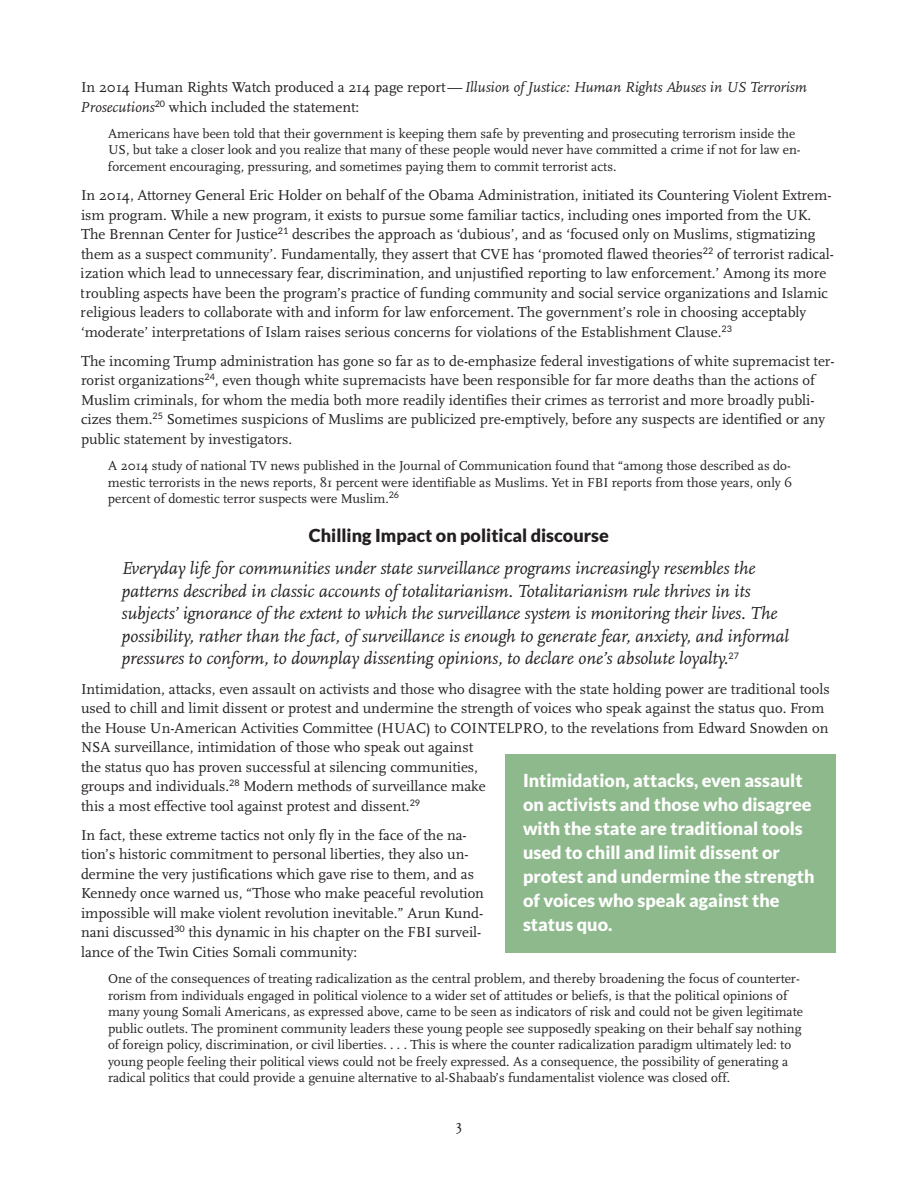
<style>
.page{position:relative;width:918px;height:1188px;background:#fff}
.page>*{position:absolute;margin:0;border:0;box-sizing:border-box;transform-origin:0 0}
.t1{font:italic 18px/22.5px "Scala";color:#231f20}
.t2{font:900 18px/24px "Lato";color:#fff}
.t3{font:900 18px "Lato";color:#231f20}
.t4{font:15px/19.5px "Scala";color:#231f20}
.t5{font:13.5px/16.5px "Scala";color:#231f20}
.s1{font-style:italic}
</style>
<div class="page">
<div style="left:505px;top:755px;width:331px;height:198px;background:#8eb98c"></div>
<p class="t4" style="left:81px;top:78px;width:727px">In 2014 Human Rights Watch produced a 214 page report—<span class="s1">Illusion of Justice: Human Rights Abuses in US Terrorism<br>Prosecutions</span><sup>20</sup> which included the statement:</p>
<p class="t5" style="left:108px;top:126px;width:694px">Americans have been told that their government is keeping them safe by preventing and prosecuting terrorism inside the<br>US, but take a closer look and you realize that many of these people would never have committed a crime if not for law en&shy;forcement encouraging, pressuring, and sometimes paying them to commit terrorist acts.</p>
<p class="t4" style="left:81px;top:186px;width:755px">In 2014, Attorney General Eric Holder on behalf of the Obama Administration, initiated its Countering Violent Extrem&shy;ism program. While a new program, it exists to pursue some familiar tactics, including ones imported from the UK.<br>The Brennan Center for Justice<sup>21</sup> describes the approach as ‘dubious’, and as ‘focused only on Muslims, stigmatizing them as a suspect community’. Fundamentally, they assert that CVE has ‘promoted flawed theories<sup>22</sup> of terrorist radical&shy;ization which lead to unnecessary fear, discrimination, and unjustified reporting to law enforcement.’ Among its more troubling aspects have been the program’s practice of funding community and social service organizations and Islamic religious leaders to collaborate with and inform for law enforcement. The government’s role in choosing acceptably ‘moderate’ interpretations of Islam raises serious concerns for violations of the Establishment Clause.<sup>23</sup></p>
<p class="t4" style="left:81px;top:352px;width:755px">The incoming Trump administration has gone so far as to de-emphasize federal investigations of white supremacist ter&shy;rorist organizations<sup>24</sup>, even though white supremacists have been responsible for far more deaths than the actions of Muslim criminals, for whom the media both more readily identifies their crimes as terrorist and more broadly publi&shy;cizes them.<sup>25</sup> Sometimes suspicions of Muslims are publicized pre-emptively, before any suspects are identified or any public statement by investigators.</p>
<p class="t5" style="left:108px;top:458px;width:686px">A 2014 study of national TV news published in the Journal of Communication found that “among those described as do&shy;mestic terrorists in the news reports, 81 percent were identifiable as Muslims. Yet in FBI reports from those years, only 6 percent of domestic terror suspects were Muslim.<sup>26</sup></p>
<p class="t3" style="left:309px;top:525px;width:302px">Chilling Impact on political discourse</p>
<p class="t1" style="left:121px;top:558px;width:669px">Everyday life for communities under state surveillance programs increasingly resembles the patterns described in classic accounts of totalitarianism. Totalitarianism rule thrives in its subjects’ ignorance of the extent to which the surveillance system is monitoring their lives. The possibility, rather than the fact, of surveillance is enough to generate fear, anxiety, and informal pressures to conform, to downplay dissenting opinions, to declare one’s absolute loyalty.<sup>27</sup></p>
<p class="t4" style="left:81px;top:679px;width:750px">Intimidation, attacks, even assault on activists and those who disagree with the state holding power are traditional tools used to chill and limit dissent or protest and undermine the strength of voices who speak against the status quo. From the House Un-American Activities Committee (HUAC) to COINTELPRO, to the revelations from Edward Snowden on NSA surveillance, intimidation of those who speak out against<br>the status quo has proven successful at silencing communities,<br>groups and individuals.<sup>28</sup> Modern methods of surveillance make<br>this a most effective tool against protest and dissent.<sup>29</sup></p>
<p class="t4" style="left:81px;top:826px;width:405px">In fact, these extreme tactics not only fly in the face of the na&shy;tion’s historic commitment to personal liberties, they also un&shy;dermine the very justifications which gave rise to them, and as Kennedy once warned us, “Those who make peaceful revolution impossible will make violent revolution inevitable.” Arun Kund&shy;nani discussed<sup>30</sup> this dynamic in his chapter on the FBI surveil&shy;lance of the Twin Cities Somali community:</p>
<p class="t5" style="left:108px;top:971px;width:697px">One of the consequences of treating radicalization as the central problem, and thereby broadening the focus of counterter&shy;rorism from individuals engaged in political violence to a wider set of attitudes or beliefs, is that the political opinions of many young Somali Americans, as expressed above, came to be seen as indicators of risk and could not be given legitimate public outlets. The prominent community leaders these young people see supposedly speaking on their behalf say nothing of foreign policy, discrimination, or civil liberties. . . . This is where the counter radicalization paradigm ultimately led: to young people feeling their political views could not be freely expressed. As a consequence, the possibility of generating a radical politics that could provide a genuine alternative to al-Shabaab’s fundamentalist violence was closed off.</p>
<p class="t4" style="left:456px;top:1116px;width:8px">3</p>
<p class="t2" style="left:523px;top:769px;width:293px">Intimidation, attacks, even assault on activists and those who disagree with the state are traditional tools used to chill and limit dissent or protest and undermine the strength of voices who speak against the status quo.</p>
</div>
